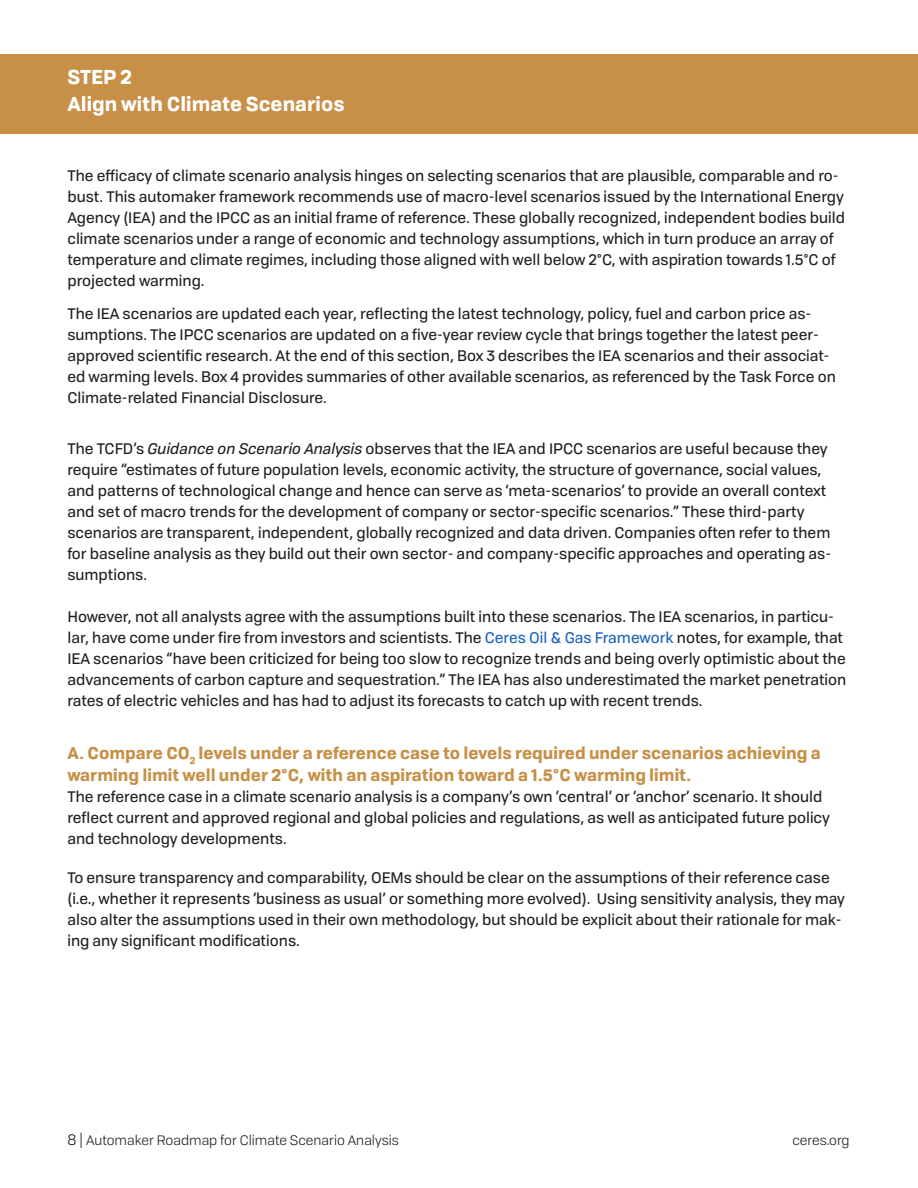
<style>
.page{position:relative;width:918px;height:1188px;background:#fff}
.page>*{position:absolute;margin:0;border:0;box-sizing:border-box;transform-origin:0 0}
.t1{font:700 19.5px/27px "Tofino Personal";color:#fff}
.t2{font:700 16.5px/22.5px "Tofino Personal";color:#c79046}
.t3{font:15px/21px "Tofino Personal";color:#231f20}
.t4{font:13.5px "Tofino Personal";color:#231f20}
.s1{font-style:italic}
.s2{color:#1a64b9}
.s3{font-size:15px}
</style>
<div class="page">
<div style="left:0;top:54px;width:918px;height:80px;background:#c79046"></div>
<p class="t1" style="left:67px;top:62px;width:279px">STEP 2<br>Align with Climate Scenarios</p>
<p class="t3" style="left:67px;top:164px;width:779px">The efficacy of climate scenario analysis hinges on selecting scenarios that are plausible, comparable and ro&shy;bust. This automaker framework recommends use of macro-level scenarios issued by the International Energy Agency (IEA) and the IPCC as an initial frame of reference. These globally recognized, independent bodies build climate scenarios under a range of economic and technology assumptions, which in turn produce an array of temperature and climate regimes, including those aligned with well below 2°C, with aspiration towards 1.5°C of projected warming.</p>
<p class="t3" style="left:67px;top:302px;width:770px">The IEA scenarios are updated each year, reflecting the latest technology, policy, fuel and carbon price as&shy;sumptions. The IPCC scenarios are updated on a five-year review cycle that brings together the latest peer&shy;approved scientific research. At the end of this section, Box 3 describes the IEA scenarios and their associat&shy;ed warming levels. Box 4 provides summaries of other available scenarios, as referenced by the Task Force on Climate-related Financial Disclosure.</p>
<p class="t3" style="left:67px;top:437px;width:765px">The TCFD’s <span class="s1">Guidance on Scenario Analysis</span> observes that the IEA and IPCC scenarios are useful because they require “estimates of future population levels, economic activity, the structure of governance, social values, and patterns of technological change and hence can serve as ‘meta-scenarios’ to provide an overall context and set of macro trends for the development of company or sector-specific scenarios.” These third-party scenarios are transparent, independent, globally recognized and data driven. Companies often refer to them for baseline analysis as they build out their own sector- and company-specific approaches and operating as&shy;sumptions.</p>
<p class="t3" style="left:67px;top:605px;width:781px">However, not all analysts agree with the assumptions built into these scenarios. The IEA scenarios, in particu&shy;lar, have come under fire from investors and scientists. The <span class="s2">Ceres Oil &amp; Gas Framework</span> notes, for example, that IEA scenarios “have been criticized for being too slow to recognize trends and being overly optimistic about the advancements of carbon capture and sequestration.” The IEA has also underestimated the market penetration rates of electric vehicles and has had to adjust its forecasts to catch up with recent trends.</p>
<p class="t2" style="left:67px;top:740px;width:755px">A. Compare CO<sub>2</sub> levels under a reference case to levels required under scenarios achieving a warming limit well under 2°C, with an aspiration toward a 1.5°C warming limit.</p>
<p class="t3" style="left:67px;top:785px;width:764px">The reference case in a climate scenario analysis is a company’s own ‘central’ or ‘anchor’ scenario. It should reflect current and approved regional and global policies and regulations, as well as anticipated future policy and technology developments.</p>
<p class="t3" style="left:67px;top:866px;width:779px">To ensure transparency and comparability, OEMs should be clear on the assumptions of their reference case (i.e., whether it represents ’business as usual’ or something more evolved). Using sensitivity analysis, they may also alter the assumptions used in their own methodology, but should be explicit about their rationale for mak&shy;ing any significant modifications.</p>
<p class="t4" style="left:67px;top:1131px;width:333px"><span class="s3">8 |</span> Automaker Roadmap for Climate Scenario Analysis</p>
<p class="t4" style="left:792px;top:1131px;width:59px">ceres.org</p>
</div>
